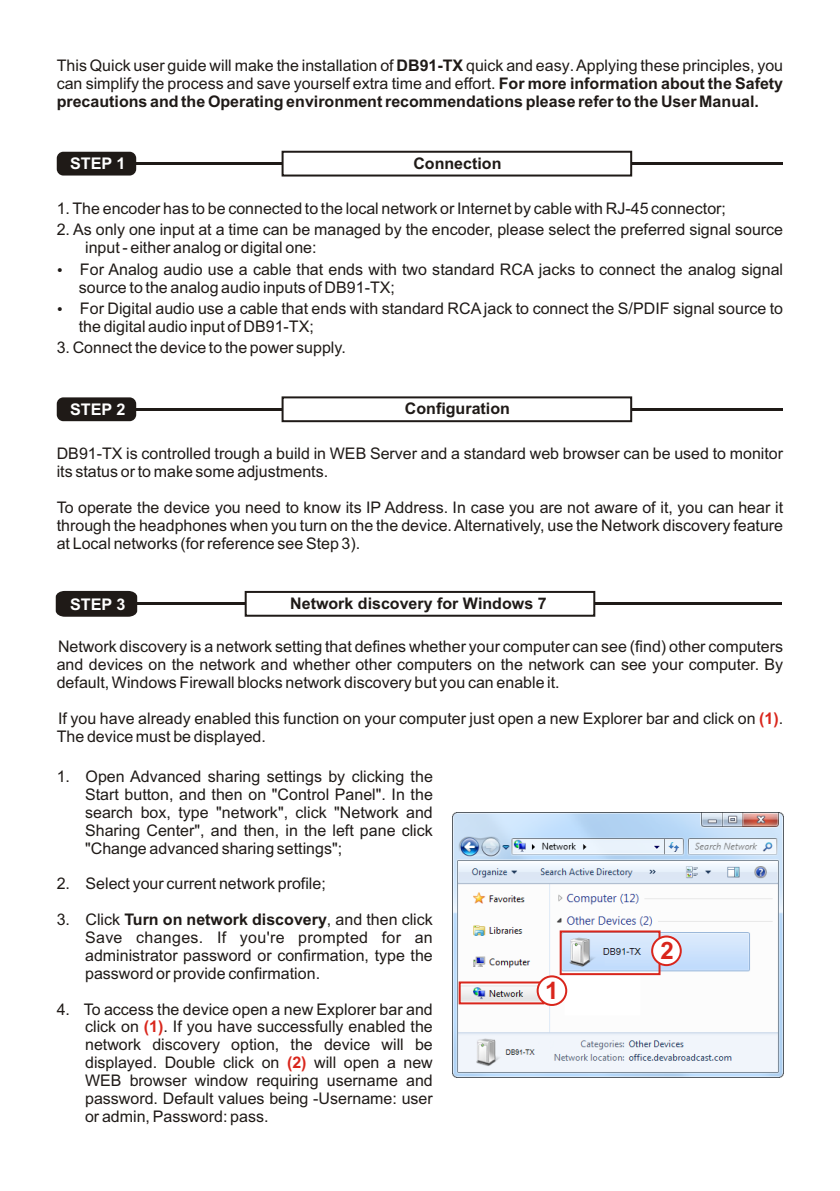
<style>
.page{position:relative;width:840px;height:1191px;background:#fff}
.page>*{position:absolute;margin:0;border:0;box-sizing:border-box;transform-origin:0 0}
.t1{font:700 24px "Arial";color:#d9261c}
.t2{font:16px/17.8px "Arial";color:#1f1a17;text-align:justify}
.t3{font:700 16px "Arial";color:#1f1a17}
.t4{font:700 16px "Arial";color:#fff}
.t5{font:700 16px "Arial";color:#d9261c}
.s1{font-weight:700}
.s2{font-weight:700;color:#d9261c}
</style>
<div class="page">
<hr style="left:130px;top:162px;width:652px;height:3px;background:#1f1a17">
<div style="left:57px;top:152px;width:79px;height:23px;background:#1f1a17;border-radius:7px"></div>
<svg style="left:281px;top:150px;width:351px;height:27px"></svg>
<hr style="left:130px;top:408px;width:652px;height:3px;background:#1f1a17">
<div style="left:57px;top:397px;width:79px;height:24px;background:#1f1a17;border-radius:7px"></div>
<svg style="left:281px;top:396px;width:351px;height:27px"></svg>
<img style="left:452px;top:812px;width:330px;height:265px">
<div style="left:458px;top:981px;width:86px;height:23px;border:2px solid #d9261c"></div>
<svg style="left:536px;top:975px;width:31px;height:31px"></svg>
<div style="left:559px;top:930px;width:101px;height:45px;border:2px solid #d9261c"></div>
<svg style="left:650px;top:935px;width:31px;height:31px"></svg>
<hr style="left:99px;top:602px;width:682px;height:3px;background:#1f1a17">
<svg style="left:244px;top:590px;width:352px;height:27px"></svg>
<svg style="left:55px;top:590px;width:83px;height:27px;background:#312c2a"></svg>
<p class="t2" style="left:57px;top:58px;width:727px">This Quick user guide will make the installation of <span class="s1">DB91-TX</span> quick and easy. Applying these principles, you can simplify the process and save yourself extra time and effort. <span class="s1">For more information about the Safety precautions and the Operating environment recommendations please refer to the User Manual.</span></p>
<p class="t4" style="left:70px;top:158px;width:57px">STEP 1</p>
<p class="t3" style="left:413px;top:157px;width:89px">Connection</p>
<p class="t2" style="left:57px;top:201px;width:670px">1. The encoder has to be connected to the local network or Internet by cable with RJ-45 connector;</p>
<p class="t2" style="left:85px;top:222px;width:699px;text-indent:-28px">2. As only one input at a time can be managed by the encoder, please select the preferred signal source input - either analog or digital one:</p>
<p class="t2" style="left:79px;top:261px;width:705px">For Analog audio use a cable that ends with two standard RCA jacks to connect the analog signal source to the analog audio inputs of DB91-TX;</p>
<p class="t2" style="left:79px;top:301px;width:705px">For Digital audio use a cable that ends with standard RCAjack to connect the S/PDIF signal source to the digital audio input of DB91-TX;</p>
<p class="t2" style="left:57px;top:340px;width:290px">3. Connect the device to the power supply.</p>
<p class="t4" style="left:70px;top:403px;width:57px">STEP 2</p>
<p class="t3" style="left:404px;top:403px;width:106px">Configuration</p>
<p class="t2" style="left:57px;top:446px;width:727px">DB91-TX is controlled trough a build in WEB Server and a standard web browser can be used to monitor its status or to make some adjustments.</p>
<p class="t2" style="left:57px;top:500px;width:727px">To operate the device you need to know its IP Address. In case you are not aware of it, you can hear it through the headphones when you turn on the the device. Alternatively, use the Network discovery feature at Local networks (for reference see Step 3).</p>
<p class="t4" style="left:70px;top:598px;width:57px">STEP 3</p>
<p class="t3" style="left:290px;top:597px;width:258px">Network discovery for Windows 7</p>
<p class="t2" style="left:57px;top:639px;width:727px">Network discovery is a network setting that defines whether your computer can see (find) other computers and devices on the network and whether other computers on the network can see your computer. By default, Windows Firewall blocks network discovery but you can enable it.</p>
<p class="t2" style="left:57px;top:710px;width:727px">If you have already enabled this function on your computer just open a new Explorer bar and click on <span class="s2">(1)</span>.<br>The device must be displayed.</p>
<p class="t2" style="left:85px;top:769px;width:349px;text-indent:-28px">1. Open Advanced sharing settings by clicking the Start button, and then on "Control Panel". In the search box, type "network", click "Network and Sharing Center", and then, in the left pane click "Change advanced sharing settings";</p>
<p class="t2" style="left:57px;top:876px;width:270px">2. Select your current network profile;</p>
<p class="t2" style="left:85px;top:912px;width:349px;text-indent:-28px">3. Click <span class="s1">Turn on network discovery</span>, and then click Save changes. If you're prompted for an administrator password or confirmation, type the password or provide confirmation.</p>
<p class="t2" style="left:85px;top:1001px;width:349px;text-indent:-28px">4. To access the device open a new Explorer bar and click on <span class="s2">(1)</span>. If you have successfully enabled the network discovery option, the device will be displayed. Double click on</p>
<h1 class="t1" style="left:660px;top:941px;width:15px">2</h1>
<h1 class="t1" style="left:545px;top:981px;width:15px">1</h1>
<p class="t5" style="left:287px;top:1056px;width:21px">(2)</p>
<p class="t2" style="left:85px;top:1055px;width:349px;text-indent:229px">will open a new WEB browser window requiring username and password. Default values being -Username: user or admin, Password: pass.</p>
</div>
